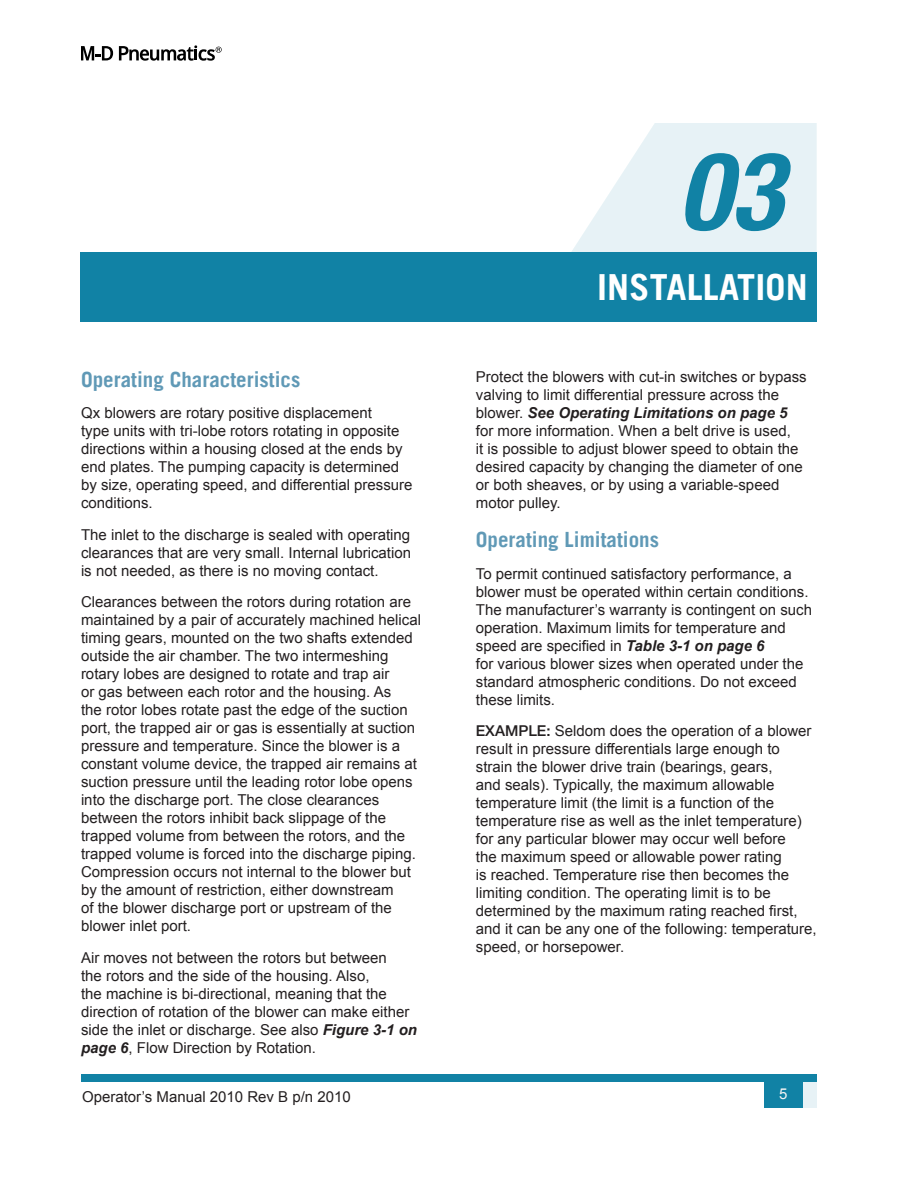
<style>
.page{position:relative;width:918px;height:1188px;background:#fff}
.page>*{position:absolute;margin:0;border:0;box-sizing:border-box;transform-origin:0 0}
.t1{font:italic 700 condensed 108px "Helvetica Neue LT Std";color:#1182a5}
.Chapter_Title_Right{font:700 36px "Trade Gothic LT";letter-spacing:.005em;color:#fff}
.Heading_2{font:700 21px "Trade Gothic LT";color:#6099b6}
.Body{font:15px/18px "Arial";color:#231f20}
.t2{font:15px "Arial";color:#f3f3f3}
.s1{font-weight:700;font-style:italic}
.s2{font-family:"Helvetica Neue LT Std";font-weight:500}
</style>
<div class="page">
<svg style="left:571px;top:123px;width:246px;height:129px"></svg>
<div style="left:80px;top:252px;width:737px;height:70px;background:#1182a5"></div>
<svg style="left:81px;top:46px;width:32px;height:14px"></svg>
<svg style="left:119px;top:45px;width:103px;height:16px"></svg>
<div style="left:81px;top:1075px;width:736px;height:7px;background:#1182a5"></div>
<div style="left:764px;top:1080px;width:38px;height:28px;background:#1182a5"></div>
<svg style="left:802px;top:1082px;width:15px;height:26px"></svg>
<p class="Heading_2" style="left:81px;top:366px;width:221px">Operating Characteristics</p>
<p class="Body" style="left:81px;top:404px;width:333px">Qx blowers are rotary positive displacement<br>type units with tri-lobe rotors rotating in opposite directions within a housing closed at the ends by end plates. The pumping capacity is determined by size, operating speed, and differential pressure conditions.</p>
<p class="Body" style="left:81px;top:526px;width:332px;text-align:justify">The inlet to the discharge is sealed with operating clearances that are very small. Internal lubrication is not needed, as there is no moving contact.</p>
<p class="Body" style="left:81px;top:593px;width:342px">Clearances between the rotors during rotation are maintained by a pair of accurately machined helical timing gears, mounted on the two shafts extended outside the air chamber. The two intermeshing rotary lobes are designed to rotate and trap air<br>or gas between each rotor and the housing. As<br>the rotor lobes rotate past the edge of the suction port, the trapped air or gas is essentially at suction pressure and temperature. Since the blower is a constant volume device, the trapped air remains at suction pressure until the leading rotor lobe opens into the discharge port. The close clearances between the rotors inhibit back slippage of the trapped volume from between the rotors, and the trapped volume is forced into the discharge piping.<br>Compression occurs not internal to the blower but by the amount of restriction, either downstream<br>of the blower discharge port or upstream of the blower inlet port.</p>
<p class="Body" style="left:81px;top:949px;width:337px">Air moves not between the rotors but between<br>the rotors and the side of the housing. Also,<br>the machine is bi-directional, meaning that the direction of rotation of the blower can make either side the inlet or discharge. See also <span class="s1">Figure 3-1 on page 6</span>, Flow Direction by Rotation.</p>
<p class="Body" style="left:82px;top:1088px;width:270px">Operator’s Manual 2010 Rev B p/n 2010</p>
<h1 class="t1" style="left:678px;top:126px;width:105px">03</h1>
<p class="Chapter_Title_Right" style="left:597px;top:265px;width:212px">INSTALLATION</p>
<p class="Body" style="left:476px;top:368px;width:332px">Protect the blowers with cut-in switches or bypass valving to limit differential pressure across the blower. <span class="s1">See Operating Limitations on page 5 </span>for more information. When a belt drive is used,<br>it is possible to adjust blower speed to obtain the desired capacity by changing the diameter of one or both sheaves, or by using a variable-speed motor pulley.</p>
<p class="Heading_2" style="left:476px;top:527px;width:185px">Operating Limitations</p>
<p class="Body" style="left:476px;top:565px;width:338px">To permit continued satisfactory performance, a blower must be operated within certain conditions.<br>The manufacturer’s warranty is contingent on such operation. Maximum limits for temperature and speed are specified in <span class="s1">Table 3-1 on page 6<br></span>for various blower sizes when operated under the standard atmospheric conditions. Do not exceed these limits.</p>
<p class="Body" style="left:476px;top:722px;width:342px"><span class="s2">EXAMPLE:</span> Seldom does the operation of a blower result in pressure differentials large enough to strain the blower drive train (bearings, gears,<br>and seals). Typically, the maximum allowable temperature limit (the limit is a function of the temperature rise as well as the inlet temperature) for any particular blower may occur well before<br>the maximum speed or allowable power rating<br>is reached. Temperature rise then becomes the limiting condition. The operating limit is to be determined by the maximum rating reached first, and it can be any one of the following: temperature, speed, or horsepower.</p>
<p class="t2" style="left:779px;top:1084px;width:10px">5</p>
</div>
